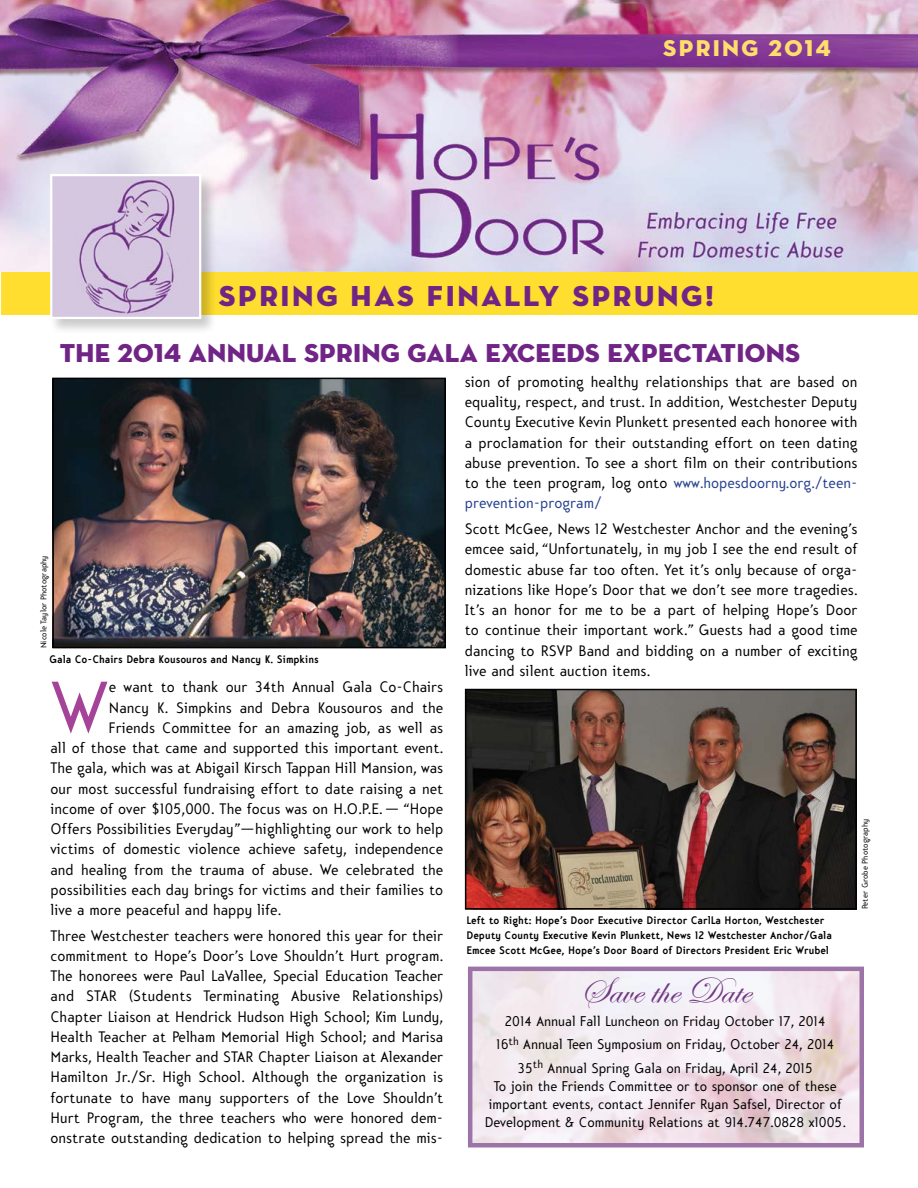
<style>
.page{position:relative;width:918px;height:1188px;background:#fff}
.page>*{position:absolute;margin:0;border:0;box-sizing:border-box;transform-origin:0 0}
.t1{font:79.5px "Mercury";color:#a54399}
.t2{font:37.5px "Edwardian Script ITC";letter-spacing:.005em;color:#723983;scale:1.05 1}
.t3{font:29.4px "Neutra Display PS Titling";letter-spacing:.09em;color:#702586}
.t4{font:26.4px "Neutra Display PS Titling";letter-spacing:.01em;color:#702586}
.t5{font:23.25px "Neutra Display PS Titling";letter-spacing:.1em;color:#ffde6c}
.t6{font:16.5px/20.2px "Mercury";letter-spacing:.005em;color:#000;text-align:justify}
.t7{font:15.3px/23.4px "Mercury";color:#000;text-align:center}
.t8{font:700 12px/15px "Mercury";color:#000}
.t9{font:9px "Mercury";color:#000}
.s1{color:#25408f}
</style>
<div class="page">
<div style="left:1px;top:268px;width:917px;height:47px;background:#ffde2f"></div>
<img style="left:0;top:0;width:918px;height:272px">
<div style="left:49px;top:173px;width:168px;height:162px;background:#000;opacity:.21"></div>
<img style="left:53px;top:177px;width:145px;height:139px">
<div style="left:50px;top:174px;width:151px;height:145px;border:2px solid #fff"></div>
<img style="left:465px;top:689px;width:392px;height:220px">
<div style="left:466px;top:690px;width:390px;height:219px;border:1px solid #000"></div>
<img style="left:53px;top:378px;width:393px;height:270px">
<div style="left:53px;top:378px;width:392px;height:269px;border:1px solid #000"></div>
<div style="left:468px;top:967px;width:396px;height:181px;border:4px solid #723983"></div>
<h3 class="t5" style="left:663px;top:33px;width:169px">SPRING 2014</h3>
<h3 class="t3" style="left:219px;top:278px;width:496px">SPRING HAS FINALLY SPRUNG!</h3>
<h3 class="t4" style="left:60px;top:336px;width:742px">THE 2014 ANNUAL SPRING GALA EXCEEDS EXPECTATIONS</h3>
<p class="t9" style="left:39px;top:648px;width:94px;rotate:-90deg">Nicole Taylor Photography</p>
<p class="t8" style="left:49px;top:651px;width:271px">Gala Co-Chairs Debra Kousouros and Nancy K. Simpkins</p>
<h1 class="t1" style="left:51px;top:663px;width:60px">W</h1>
<p class="t6" style="left:109px;top:677px;width:336px">e want to thank our 34th Annual Gala Co-Chairs</p>
<p class="t6" style="left:109px;top:698px;width:336px">Nancy K. Simpkins and Debra Kousouros and the</p>
<p class="t6" style="left:109px;top:718px;width:336px">Friends Committee for an amazing job, as well as</p>
<p class="t6" style="left:51px;top:738px;width:394px">all of those that came and supported this important event.</p>
<p class="t6" style="left:51px;top:758px;width:394px">The gala, which was at Abigail Kirsch Tappan Hill Mansion, was</p>
<p class="t6" style="left:51px;top:778px;width:394px">our most successful fundraising effort to date raising a net</p>
<p class="t6" style="left:51px;top:799px;width:394px">income of over $105,000. The focus was on H.O.P.E. — “Hope</p>
<p class="t6" style="left:51px;top:819px;width:394px">Offers Possibilities Everyday”—highlighting our work to help</p>
<p class="t6" style="left:51px;top:839px;width:394px">victims of domestic violence achieve safety, independence</p>
<p class="t6" style="left:51px;top:859px;width:394px">and healing from the trauma of abuse. We celebrated the</p>
<p class="t6" style="left:51px;top:880px;width:394px">possibilities each day brings for victims and their families to</p>
<p class="t6" style="left:51px;top:900px;width:232px">live a more peaceful and happy life.</p>
<p class="t6" style="left:51px;top:926px;width:394px">Three Westchester teachers were honored this year for their commitment to Hope’s Door’s Love Shouldn’t Hurt program.<br>The honorees were Paul LaVallee, Special Education Teacher and STAR (Students Terminating Abusive Relationships)<br>Chapter Liaison at Hendrick Hudson High School; Kim Lundy, Health Teacher at Pelham Memorial High School; and Marisa Marks, Health Teacher and STAR Chapter Liaison at Alexander Hamilton Jr./Sr. High School. Although the organization is fortunate to have many supporters of the Love Shouldn’t Hurt Program, the three teachers who were honored dem&shy;onstrate outstanding dedication to helping spread the mis-</p>
<p class="t6" style="left:465px;top:372px;width:394px">sion of promoting healthy relationships that are based on equality, respect, and trust. In addition, Westchester Deputy County Executive Kevin Plunkett presented each honoree with a proclamation for their outstanding effort on teen dating abuse prevention. To see a short film on their contributions to the teen program, log onto <span class="s1">www.hopesdoorny.org./teen&shy;prevention-program/</span></p>
<p class="t6" style="left:465px;top:519px;width:394px">Scott McGee, News 12 Westchester Anchor and the evening’s emcee said, “Unfortunately, in my job I see the end result of domestic abuse far too often. Yet it’s only because of orga&shy;nizations like Hope’s Door that we don’t see more tragedies.<br>It’s an honor for me to be a part of helping Hope’s Door to continue their important work.” Guests had a good time dancing to RSVP Band and bidding on a number of exciting live and silent auction items.</p>
<p class="t8" style="left:466px;top:913px;width:367px">Left to Right: Hope’s Door Executive Director CarlLa Horton, Westchester<br>Deputy County Executive Kevin Plunkett, News 12 Westchester Anchor/Gala<br>Emcee Scott McGee, Hope’s Door Board of Directors President Eric Wrubel</p>
<h2 class="t2" style="left:580px;top:970px;width:164px">Save the Date</h2>
<p class="t7" style="left:496px;top:1009px;width:339px">2014 Annual Fall Luncheon on Friday October 17, 2014<br>16<sup>th</sup> Annual Teen Symposium on Friday, October 24, 2014<br>35<sup>th</sup> Annual Spring Gala on Friday, April 24, 2015</p>
<p class="t7" style="left:485px;top:1077px;width:363px;line-height:18px">To join the Friends Committee or to sponsor one of these important events, contact Jennifer Ryan Safsel, Director of<br>Development &amp; Community Relations at 914.747.0828 x1005.</p>
<p class="t9" style="left:860px;top:909px;width:92px;rotate:-90deg">Peter Grobe Photography</p>
</div>
